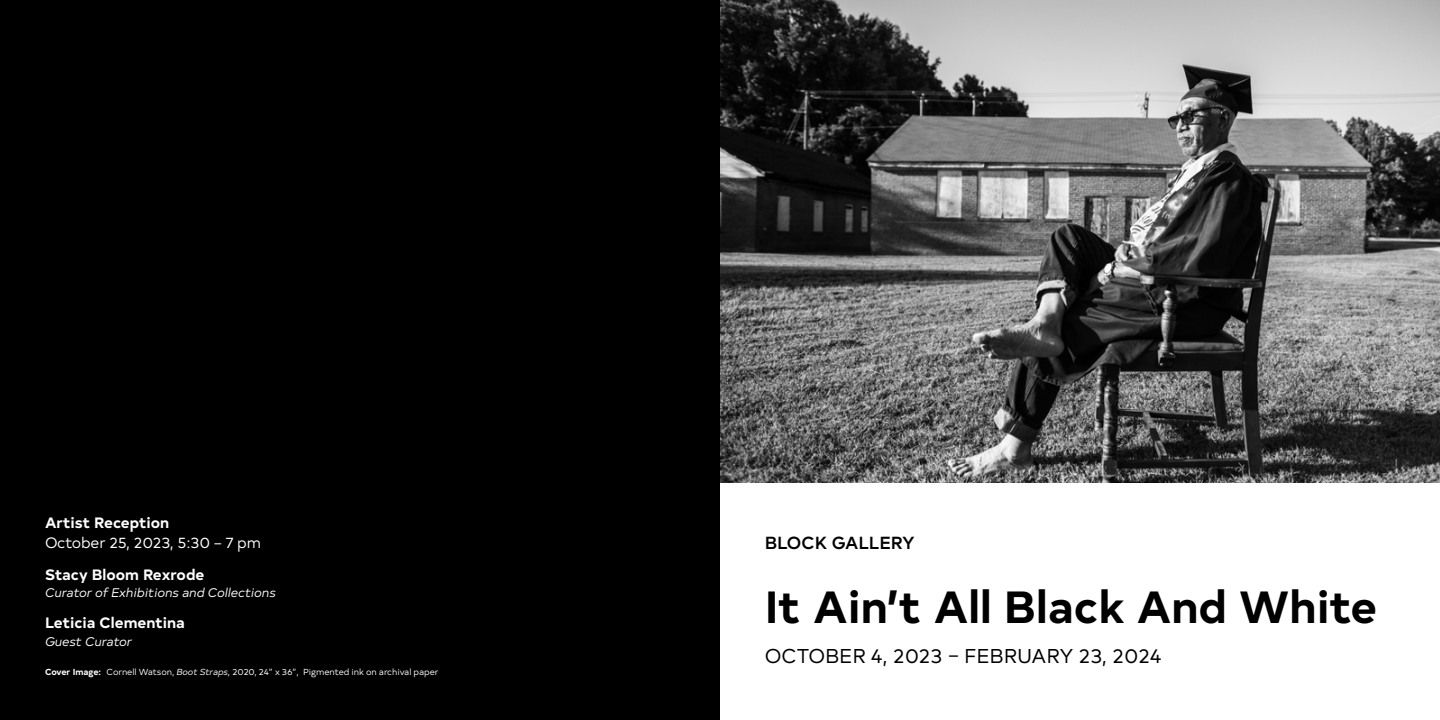
<style>
.page{position:relative;width:1440px;height:720px;background:#fff}
.page>*{position:absolute;margin:0;border:0;box-sizing:border-box;transform-origin:0 0}
.t1{font:700 45px "Typold";color:#000}
.t2{font:20px "Typold";color:#000}
.t3{font:500 17.5px "Typold";color:#000}
.t4{font:700 15px "Typold";color:#fff}
.t5{font:15px "Typold";letter-spacing:-.01em;color:#fff}
.t6{font:italic 12.5px "Typold";letter-spacing:-.01em;color:#fff}
.t7{font:8.75px "Typold";letter-spacing:-.01em;color:#fff}
.s1{font-weight:700}
.s2{font-style:italic}
</style>
<div class="page">
<div style="left:0;top:0;width:720px;height:720px;background:#000"></div>
<img style="left:720px;top:0;width:720px;height:483px">
<h3 class="t4" style="left:45px;top:511px;width:126px">Artist Reception</h3>
<h3 class="t5" style="left:45px;top:531px;width:218px">October 25, 2023, 5:30 – 7 pm</h3>
<h3 class="t4" style="left:45px;top:562px;width:161px">Stacy Bloom Rexrode</h3>
<h3 class="t6" style="left:45px;top:583px;width:232px">Curator of Exhibitions and Collections</h3>
<h3 class="t4" style="left:45px;top:611px;width:142px">Leticia Clementina</h3>
<h3 class="t6" style="left:45px;top:632px;width:89px">Guest Curator</h3>
<p class="t7" style="left:45px;top:665px;width:395px"><span class="s1">Cover Image:</span> Cornell Watson, <span class="s2">Boot Straps,</span> 2020, 24” x 36”, Pigmented ink on archival paper</p>
<h3 class="t3" style="left:765px;top:528px;width:152px">BLOCK GALLERY</h3>
<h1 class="t1" style="left:765px;top:570px;width:614px">It Ain’t All Black And White</h1>
<h2 class="t2" style="left:765px;top:641px;width:399px">OCTOBER 4, 2023 – FEBRUARY 23, 2024</h2>
</div>
